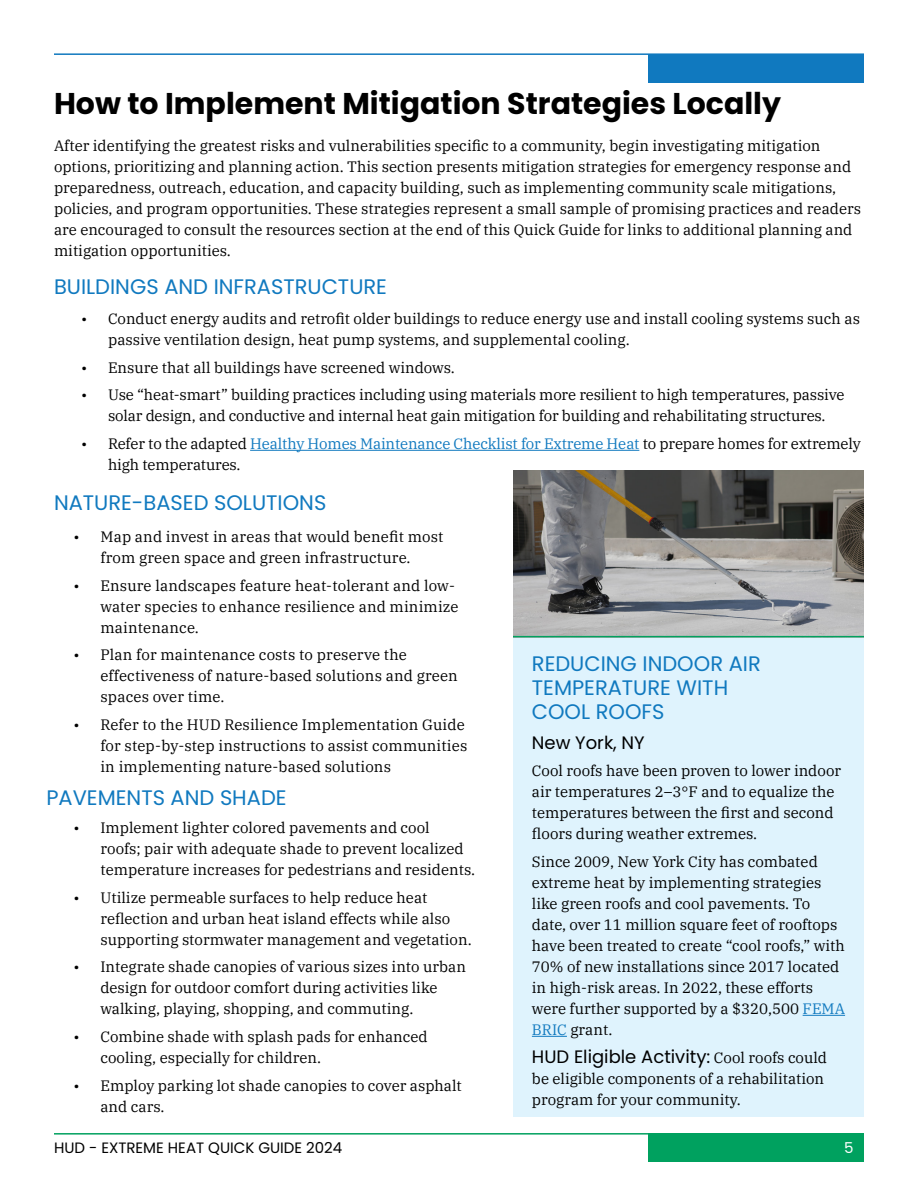
<style>
.page{position:relative;width:918px;height:1188px;background:#fff}
.page>*{position:absolute;margin:0;border:0;box-sizing:border-box;transform-origin:0 0}
.t1{font:700 30px "Poppins";color:#000}
.Heading_2{font:21px/24px "Poppins";color:#1079bf}
.Callout{font:18px "Poppins";color:#000}
.Body{font:15px/21px "IBM Plex Serif";color:#000}
.Callout-2{font:15px/21px "IBM Plex Serif";color:#000}
.t2{font:15px "Poppins";color:#000}
.t3{font:15px "Poppins";color:#fff}
.s1{color:#1079bf}
.s2{font-family:"IBM Plex Serif";font-size:15px}
</style>
<div class="page">
<hr style="left:54px;top:53px;width:810px;height:2px;background:#1079bf">
<div style="left:648px;top:54px;width:216px;height:28px;background:#1079bf"></div>
<div style="left:513px;top:470px;width:351px;height:647px;background:#dff3fd"></div>
<img style="left:513px;top:470px;width:351px;height:166px">
<hr style="left:250px;top:450px;width:389px;height:1px;background:#1079bf">
<hr style="left:803px;top:1015px;width:42px;height:1px;background:#1079bf">
<hr style="left:532px;top:1036px;width:35px;height:1px;background:#1079bf">
<hr style="left:513px;top:636px;width:351px;height:1px;background:#00a15f">
<hr style="left:54px;top:1133px;width:810px;height:2px;background:#00a15f">
<div style="left:648px;top:1133px;width:216px;height:28px;background:#00a15f"></div>
<p class="t1" style="left:54px;top:86px;width:729px">How to Implement Mitigation Strategies Locally</p>
<p class="Body" style="left:54px;top:134px;width:809px">After identifying the greatest risks and vulnerabilities specific to a community, begin investigating mitigation options, prioritizing and planning action. This section presents mitigation strategies for emergency response and preparedness, outreach, education, and capacity building, such as implementing community scale mitigations, policies, and program opportunities. These strategies represent a small sample of promising practices and readers are encouraged to consult the resources section at the end of this Quick Guide for links to additional planning and mitigation opportunities.</p>
<p class="Heading_2" style="left:54px;top:274px;width:335px">BUILDINGS AND INFRASTRUCTURE</p>
<p class="Body" style="left:108px;top:307px;width:754px;text-indent:-27px">• Conduct energy audits and retrofit older buildings to reduce energy use and install cooling systems such as passive ventilation design, heat pump systems, and supplemental cooling.</p>
<p class="Body" style="left:81px;top:356px;width:375px">• Ensure that all buildings have screened windows.</p>
<p class="Body" style="left:81px;top:383px;width:765px;text-align:center">• Use “heat-smart” building practices including using materials more resilient to high temperatures, passive solar design, and conductive and internal heat gain mitigation for building and rehabilitating structures.</p>
<p class="Body" style="left:108px;top:432px;width:754px;text-indent:-27px">• Refer to the adapted <span class="s1">Healthy Homes Maintenance Checklist for Extreme Heat</span> to prepare homes for extremely high temperatures.</p>
<p class="Heading_2" style="left:54px;top:491px;width:274px">NATURE-BASED SOLUTIONS</p>
<p class="Body" style="left:73px;top:525px;width:372px;text-align:center">• Map and invest in areas that would benefit most from green space and green infrastructure.</p>
<p class="Body" style="left:100px;top:574px;width:360px;text-indent:-27px">• Ensure landscapes feature heat-tolerant and low&shy;water species to enhance resilience and minimize maintenance.</p>
<p class="Body" style="left:100px;top:643px;width:359px;text-indent:-27px">• Plan for maintenance costs to preserve the effectiveness of nature-based solutions and green spaces over time.</p>
<p class="Body" style="left:100px;top:713px;width:368px;text-indent:-27px">• Refer to the HUD Resilience Implementation Guide for step-by-step instructions to assist communities in implementing nature-based solutions</p>
<p class="Heading_2" style="left:46px;top:786px;width:242px">PAVEMENTS AND SHADE</p>
<p class="Body" style="left:100px;top:816px;width:376px;text-indent:-27px">• Implement lighter colored pavements and cool<br>roofs; pair with adequate shade to prevent localized temperature increases for pedestrians and residents.</p>
<p class="Body" style="left:100px;top:886px;width:373px;text-indent:-27px">• Utilize permeable surfaces to help reduce heat reflection and urban heat island effects while also supporting stormwater management and vegetation.</p>
<p class="Body" style="left:100px;top:955px;width:367px;text-indent:-27px">• Integrate shade canopies of various sizes into urban design for outdoor comfort during activities like walking, playing, shopping, and commuting.</p>
<p class="Body" style="left:100px;top:1025px;width:329px;text-indent:-27px">• Combine shade with splash pads for enhanced cooling, especially for children.</p>
<p class="Body" style="left:100px;top:1074px;width:363px;text-indent:-27px">• Employ parking lot shade canopies to cover asphalt and cars.</p>
<p class="t2" style="left:54px;top:1139px;width:290px">HUD - EXTREME HEAT QUICK GUIDE 2024</p>
<p class="t3" style="left:844px;top:1139px;width:11px">5</p>
<p class="Heading_2" style="left:532px;top:652px;width:230px">REDUCING INDOOR AIR<br>TEMPERATURE WITH<br>COOL ROOFS</p>
<p class="Callout" style="left:532px;top:732px;width:114px">New York, NY</p>
<p class="Callout-2" style="left:532px;top:759px;width:311px">Cool roofs have been proven to lower indoor air temperatures 2–3°F and to equalize the temperatures between the first and second floors during weather extremes.</p>
<p class="Callout-2" style="left:532px;top:850px;width:315px">Since 2009, New York City has combated extreme heat by implementing strategies like green roofs and cool pavements. To date, over 11 million square feet of rooftops have been treated to create “cool roofs,” with 70% of new installations since 2017 located in high-risk areas. In 2022, these efforts were further supported by a $320,500 <span class="s1">FEMA BRIC</span> grant.</p>
<p class="Callout" style="left:532px;top:1046px;width:297px">HUD Eligible Activity: <span class="s2">Cool roofs could</span></p>
<p class="Callout-2" style="left:532px;top:1067px;width:294px">be eligible components of a rehabilitation program for your community.</p>
</div>
